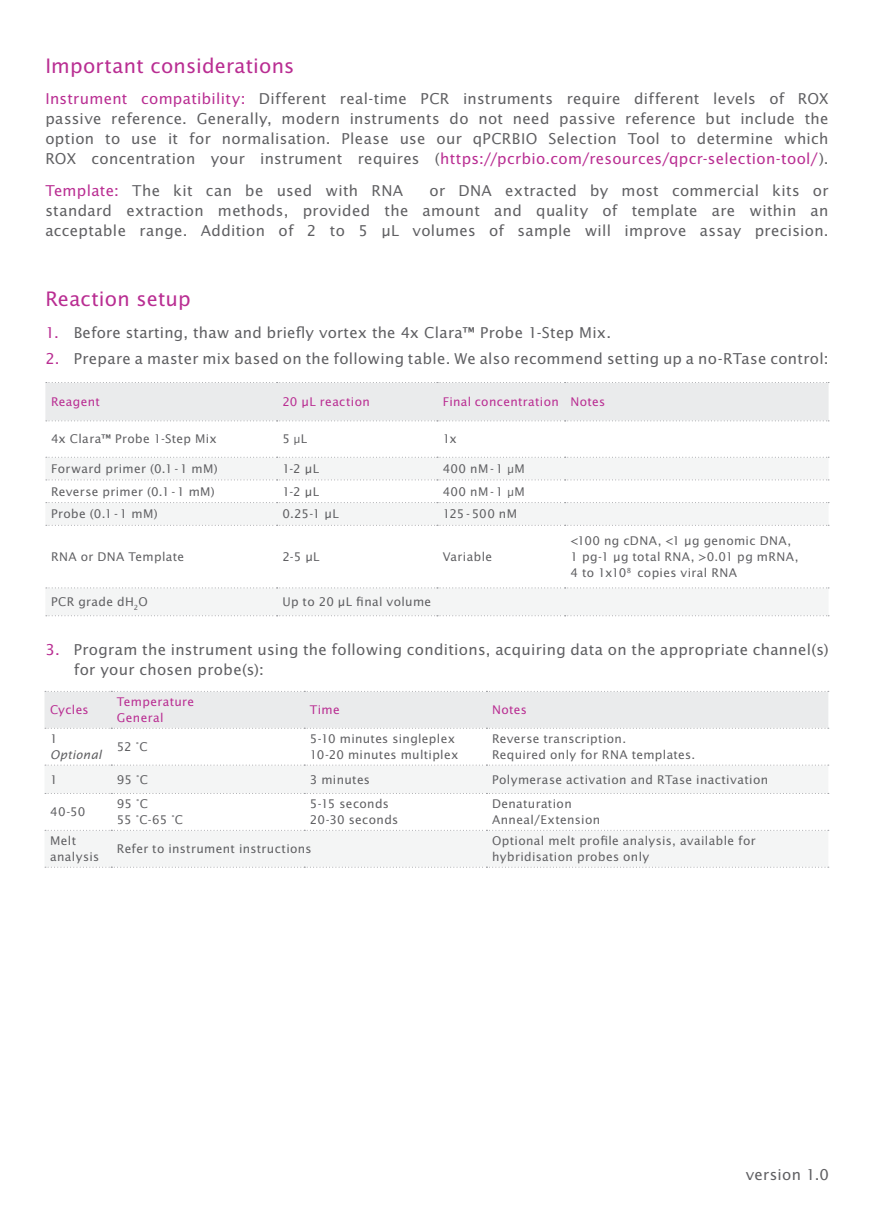
<style>
.page{position:relative;width:874px;height:1225px;background:#fff}
.page>*{position:absolute;margin:0;border:0;box-sizing:border-box;transform-origin:0 0}
.Body_Subheader{font:20px "Lucida Sans Std";letter-spacing:.01em;color:#b92d92}
.body_copy_dark{font:20px "Lucida Sans Std";letter-spacing:.005em;color:#b92d92}
.body_copy_dark-2{font:15px/20px "Lucida Sans Std";letter-spacing:.02em;color:#5f5f62;text-align:justify}
.pcr_table_body{font:12px/16px "Lucida Sans Std";letter-spacing:.03em;color:#5f5f62}
.pcr_table_header{font:12px "Lucida Sans Std";letter-spacing:.025em;color:#b92d92}
.pcr_table_body-2{font:italic 12px "Lucida Sans Std";letter-spacing:.025em;color:#5f5f62}
.s1{color:#b92d92}
.s2{font-family:"ITC Franklin Gothic Std"}
</style>
<div class="page">
<div style="left:45px;top:457px;width:783px;height:159px;background:#f4f5f5"></div>
<div style="left:45px;top:382px;width:783px;height:39px;background:#eaebec"></div>
<svg style="left:46px;top:457px;width:782px;height:1px"></svg>
<svg style="left:46px;top:479px;width:782px;height:109px"></svg>
<svg style="left:46px;top:615px;width:782px;height:1px"></svg>
<div style="left:44px;top:765px;width:783px;height:102px;background:#f4f5f5"></div>
<div style="left:44px;top:691px;width:784px;height:37px;background:#eaebec"></div>
<svg style="left:44px;top:793px;width:784px;height:38px"></svg>
<svg style="left:45px;top:866px;width:783px;height:1px"></svg>
<svg style="left:45px;top:764px;width:783px;height:1px"></svg>
<p class="Body_Subheader" style="left:45px;top:54px;width:250px">Important considerations</p>
<p class="body_copy_dark-2" style="left:45px;top:89px;width:784px"><span class="s1">Instrument compatibility:</span> Different real-time PCR instruments require different levels of ROX passive reference. Generally, modern instruments do not need passive reference but include the option to use it for normalisation. Please use our qPCRBIO Selection Tool to determine which ROX concentration your instrument requires (<span class="s1">https://pcrbio.com/resources/qpcr-selection-tool/</span>).</p>
<p class="body_copy_dark-2" style="left:45px;top:181px;width:359px"><span class="s1">Template:</span> The kit can be used with RNA</p>
<p class="body_copy_dark-2" style="left:45px;top:181px;width:784px;text-indent:384px">or DNA extracted by most commercial kits or standard extraction methods, provided the amount and quality of template are within an acceptable range. Addition of 2 to 5 μL volumes of sample will improve assay precision.</p>
<p class="body_copy_dark" style="left:45px;top:288px;width:147px">Reaction setup</p>
<p class="body_copy_dark-2" style="left:45px;top:323px;width:567px"><span class="s1">1.</span> Before starting, thaw and briefly vortex the 4x Clara™ Probe 1-Step Mix.</p>
<p class="body_copy_dark-2" style="left:45px;top:348px;width:784px"><span class="s1">2.</span> Prepare a master mix based on the following table. We also recommend setting up a no-RTase control:</p>
<p class="pcr_table_header" style="left:51px;top:395px;width:50px">Reagent</p>
<p class="pcr_table_header" style="left:282px;top:395px;width:89px">20 µL reaction</p>
<p class="pcr_table_header" style="left:442px;top:395px;width:118px">Final concentration</p>
<p class="pcr_table_header" style="left:570px;top:395px;width:36px">Notes</p>
<p class="pcr_table_body" style="left:51px;top:431px;width:167px">4x Clara™ Probe 1-Step Mix</p>
<p class="pcr_table_body" style="left:282px;top:431px;width:26px">5 <span class="s2">μ</span>L</p>
<p class="pcr_table_body" style="left:442px;top:431px;width:16px">1x</p>
<p class="pcr_table_body" style="left:51px;top:461px;width:168px">Forward primer (0.1-1 mM)</p>
<p class="pcr_table_body" style="left:282px;top:461px;width:38px">1-2 μL</p>
<p class="pcr_table_body" style="left:442px;top:461px;width:83px">400 nM-1 <span class="s2">μ</span>M</p>
<p class="pcr_table_body" style="left:51px;top:483px;width:165px">Reverse primer (0.1-1 mM)</p>
<p class="pcr_table_body" style="left:282px;top:483px;width:38px">1-2 μL</p>
<p class="pcr_table_body" style="left:442px;top:483px;width:83px">400 nM-1 <span class="s2">μ</span>M</p>
<p class="pcr_table_body" style="left:51px;top:506px;width:108px">Probe (0.1-1 mM)</p>
<p class="pcr_table_body" style="left:282px;top:506px;width:58px">0.25-1 μL</p>
<p class="pcr_table_body" style="left:442px;top:506px;width:76px">125-500 nM</p>
<p class="pcr_table_body" style="left:51px;top:549px;width:135px">RNA or DNA Template</p>
<p class="pcr_table_body" style="left:282px;top:549px;width:39px">2-5 μL</p>
<p class="pcr_table_body" style="left:442px;top:549px;width:51px">Variable</p>
<p class="pcr_table_body" style="left:570px;top:533px;width:222px">&lt;100 ng cDNA, &lt;1 µg genomic DNA,</p>
<p class="pcr_table_body" style="left:570px;top:549px;width:229px">1 pg-1 μg total RNA, &gt;0.01 pg mRNA,</p>
<p class="pcr_table_body" style="left:570px;top:565px;width:168px">4 to 1x10<sup>8</sup> copies viral RNA</p>
<p class="pcr_table_body" style="left:51px;top:594px;width:98px">PCR grade dH<sub>2</sub>O</p>
<p class="pcr_table_body" style="left:282px;top:594px;width:150px">Up to 20 μL final volume</p>
<p class="body_copy_dark-2" style="left:74px;top:640px;width:756px;text-indent:-28px"><span class="s1">3.</span> Program the instrument using the following conditions, acquiring data on the appropriate channel(s) for your chosen probe(s):</p>
<p class="pcr_table_header" style="left:50px;top:703px;width:40px">Cycles</p>
<p class="pcr_table_body" style="left:50px;top:731px;width:9px">1</p>
<p class="pcr_table_body-2" style="left:50px;top:748px;width:53px">Optional</p>
<p class="pcr_table_header" style="left:117px;top:695px;width:79px">Temperature</p>
<p class="pcr_table_header" style="left:117px;top:711px;width:48px">General</p>
<p class="pcr_table_body" style="left:117px;top:739px;width:32px">52 °C</p>
<p class="pcr_table_header" style="left:310px;top:703px;width:32px">Time</p>
<p class="pcr_table_header" style="left:492px;top:703px;width:36px">Notes</p>
<p class="pcr_table_body" style="left:310px;top:731px;width:147px">5-10 minutes singleplex</p>
<p class="pcr_table_body" style="left:310px;top:747px;width:150px">10-20 minutes multiplex</p>
<p class="pcr_table_body" style="left:492px;top:731px;width:135px">Reverse transcription.</p>
<p class="pcr_table_body" style="left:492px;top:747px;width:205px">Required only for RNA templates.</p>
<p class="pcr_table_body" style="left:50px;top:771px;width:9px">1</p>
<p class="pcr_table_body" style="left:117px;top:771px;width:33px">95 °C</p>
<p class="pcr_table_body" style="left:310px;top:771px;width:62px">3 minutes</p>
<p class="pcr_table_body" style="left:492px;top:771px;width:277px">Polymerase activation and RTase inactivation</p>
<p class="pcr_table_body" style="left:50px;top:804px;width:37px">40-50</p>
<p class="pcr_table_body" style="left:310px;top:796px;width:81px">5-15 seconds</p>
<p class="pcr_table_body" style="left:310px;top:812px;width:90px">20-30 seconds</p>
<p class="pcr_table_body" style="left:117px;top:796px;width:33px">95 °C</p>
<p class="pcr_table_body" style="left:117px;top:812px;width:68px">55 °C-65 °C</p>
<p class="pcr_table_body" style="left:492px;top:796px;width:81px">Denaturation</p>
<p class="pcr_table_body" style="left:492px;top:812px;width:110px">Anneal/Extension</p>
<p class="pcr_table_body" style="left:50px;top:833px;width:50px">Melt analysis</p>
<p class="pcr_table_body" style="left:117px;top:841px;width:196px">Refer to instrument instructions</p>
<p class="pcr_table_body" style="left:492px;top:833px;width:265px">Optional melt profile analysis, available for hybridisation probes only</p>
<p class="body_copy_dark-2" style="left:745px;top:1164px;width:85px">version 1.0</p>
</div>
